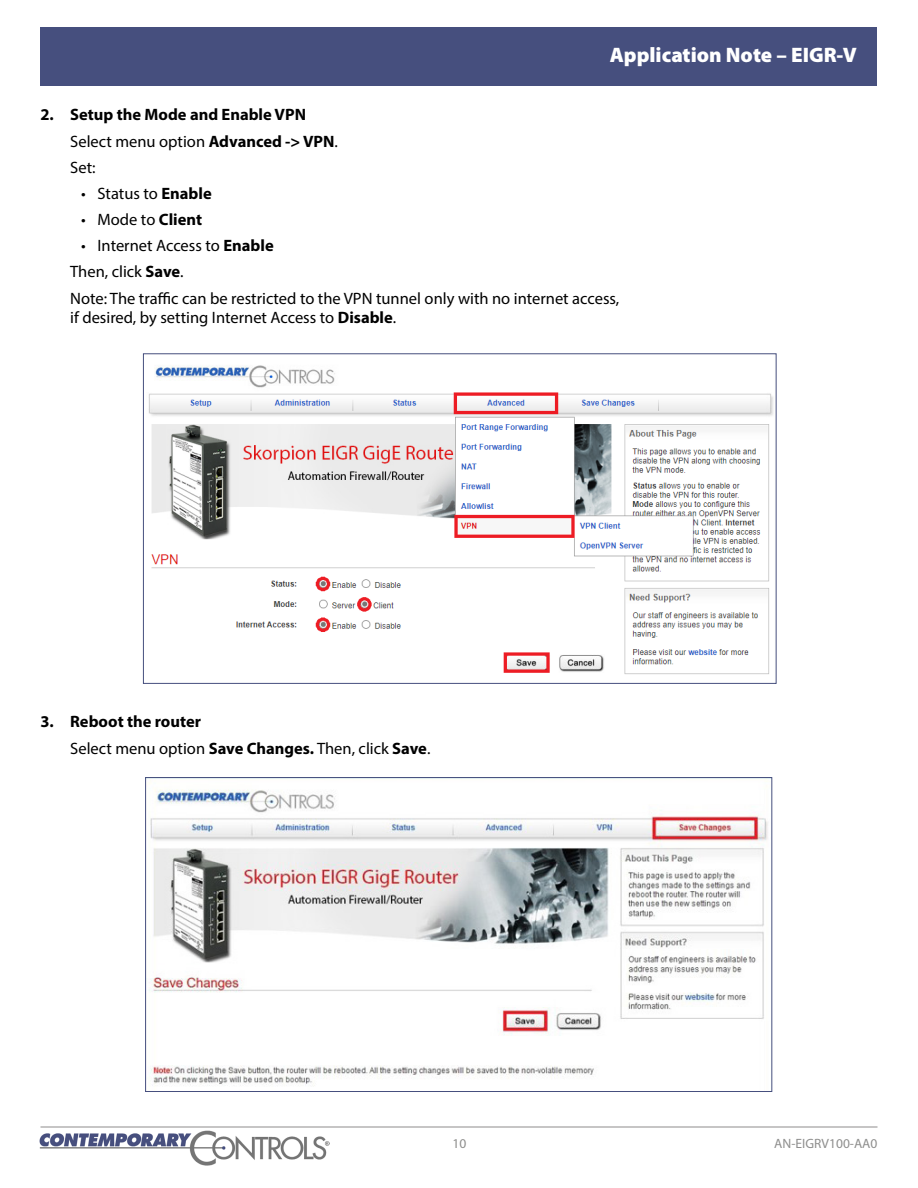
<style>
.page{position:relative;width:918px;height:1188px;background:#fff}
.page>*{position:absolute;margin:0;border:0;box-sizing:border-box;transform-origin:0 0}
.t1{font:900 21px "Myriad Pro";color:#fff}
.Body_Text{font:16.5px/19.5px "Myriad Pro";color:#000}
.Body_Text-2{font:700 16.5px "Myriad Pro";color:#000}
.t2{font:13.5px "Myriad Pro";color:#8e8e8d}
.s1{font-weight:700}
</style>
<div class="page">
<hr style="left:40px;top:1127px;width:838px;height:1px;background:#8e8d8c">
<div style="left:40px;top:27px;width:838px;height:59px;background:#464f7e"></div>
<img style="left:40px;top:1131px;width:290px;height:35px">
<img style="left:148px;top:365px;width:625px;height:309px">
<img style="left:148px;top:779px;width:620px;height:307px">
<p class="t1" style="left:610px;top:41px;width:249px">Application Note – EIGR-V</p>
<p class="Body_Text-2" style="left:40px;top:104px;width:267px">2. Setup the Mode and Enable VPN</p>
<p class="Body_Text" style="left:70px;top:131px;width:269px">Select menu option <span class="s1">Advanced -&gt; VPN</span>.</p>
<p class="Body_Text" style="left:70px;top:157px;width:27px">Set:</p>
<p class="Body_Text" style="left:81px;top:183px;width:132px">• Status to <span class="s1">Enable</span></p>
<p class="Body_Text" style="left:81px;top:210px;width:123px">• Mode to <span class="s1">Client</span></p>
<p class="Body_Text" style="left:81px;top:236px;width:194px">• Internet Access to <span class="s1">Enable</span></p>
<p class="Body_Text" style="left:70px;top:262px;width:115px">Then, click <span class="s1">Save</span>.</p>
<p class="Body_Text" style="left:70px;top:288px;width:551px">Note: The traffic can be restricted to the VPN tunnel only with no internet access, if desired, by setting Internet Access to <span class="s1">Disable</span>.</p>
<p class="Body_Text-2" style="left:40px;top:711px;width:162px">3. Reboot the router</p>
<p class="Body_Text" style="left:70px;top:738px;width:362px">Select menu option <span class="s1">Save Changes.</span> Then, click <span class="s1">Save</span>.</p>
<p class="t2" style="left:453px;top:1135px;width:15px">10</p>
<p class="t2" style="left:774px;top:1135px;width:105px">AN-EIGRV100-AA0</p>
</div>
